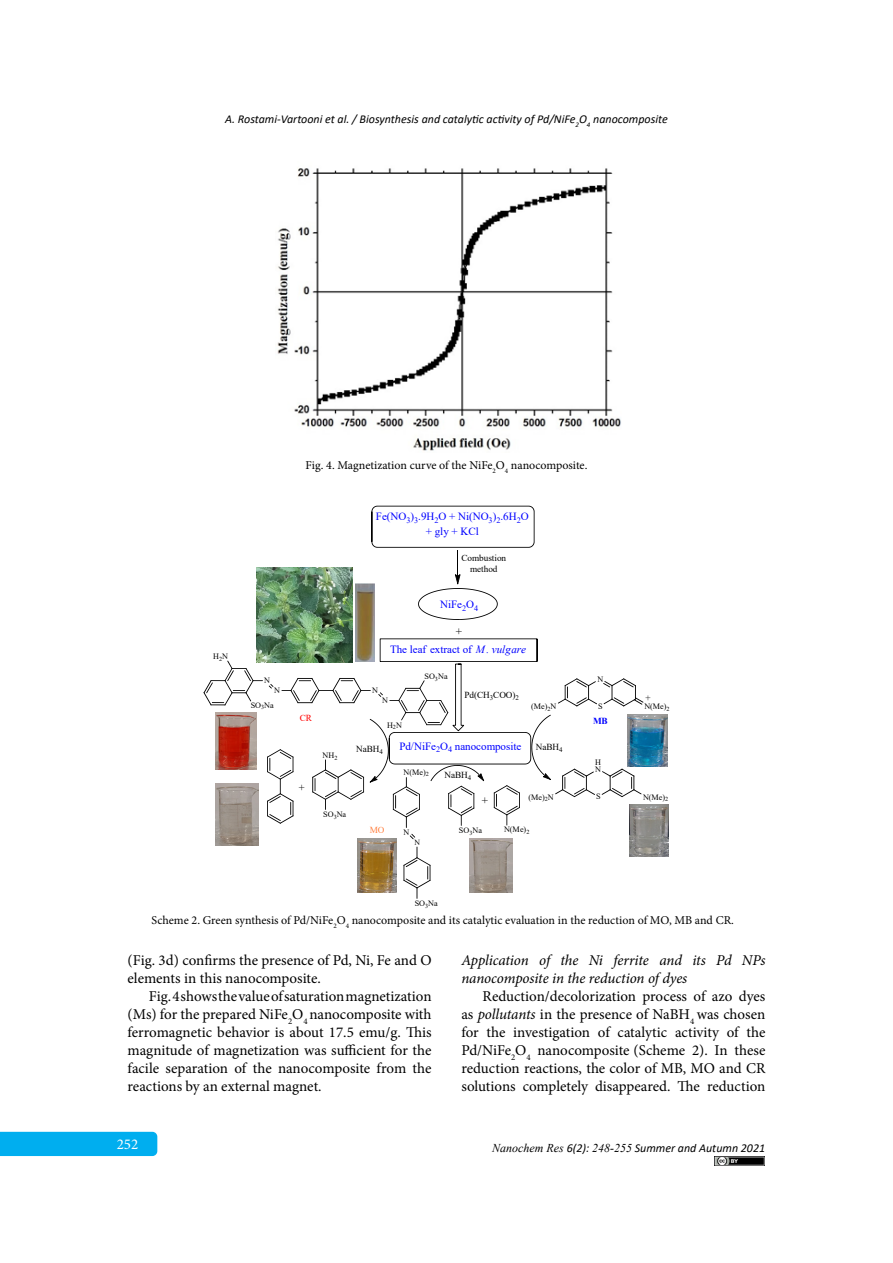
<style>
.page{position:relative;width:893px;height:1263px;background:#fff}
.page>*{position:absolute;margin:0;border:0;box-sizing:border-box;transform-origin:0 0}
.t1{font:15px/18px "Minion Pro";letter-spacing:-.005em;color:#000;text-align:justify}
.t2{font:italic 15px/18px "Minion Pro";letter-spacing:-.01em;color:#000}
.t3{font:15px "Minion Pro";color:#fff}
.t4{font:12px "Minion Pro";color:#000}
.t5{font:italic 12px "Calibri";color:#000}
.t6{font:11.1px/14.7px "Times New Roman";letter-spacing:-.005em;color:#00f;text-align:center}
.t7{font:11.1px "Times New Roman";color:#000}
.t8{font:10.35px "Times New Roman";color:#000}
.t9{font:9.15px/10.6px "Times New Roman";letter-spacing:-.005em;color:#000;text-align:center}
.t10{font:700 9.15px "Times New Roman";color:#00f}
.t11{font:9.15px "Times New Roman";color:#ff8040}
.t12{font:9.15px "Times New Roman";color:#f00}
.t13{font:8.25px/6.9px "Times New Roman";color:#000}
.t14{font:7.8px "Times New Roman";color:#000}
.t15{font:6.9px "Times New Roman";color:#000}
.s1{font-style:italic}
.s2{font-family:"Times New Roman"}
</style>
<div class="page">
<div style="left:0;top:1132px;width:157px;height:24px;background:#00aeef"></div>
<img style="left:714px;top:1156px;width:51px;height:9px">
<img style="left:277px;top:168px;width:344px;height:283px">
<img style="left:643px;top:714px;width:24px;height:52px">
<img style="left:629px;top:804px;width:40px;height:52px">
<img style="left:358px;top:838px;width:38px;height:54px">
<svg style="left:371px;top:506px;width:164px;height:114px"></svg>
<img style="left:355px;top:583px;width:20px;height:55px">
<img style="left:256px;top:567px;width:96px;height:71px">
<svg style="left:410px;top:834px;width:5px;height:5px"></svg>
<svg style="left:403px;top:847px;width:28px;height:52px"></svg>
<svg style="left:204px;top:638px;width:439px;height:190px"></svg>
<img style="left:215px;top:712px;width:42px;height:58px">
<img style="left:216px;top:784px;width:42px;height:62px">
<img style="left:470px;top:838px;width:43px;height:54px">
<p class="t5" style="left:225px;top:111px;width:444px">A. Rostami-Vartooni et al. / Biosynthesis and catalytic activity of Pd/NiFe<sub>2</sub>O<sub>4</sub> nanocomposite</p>
<p class="t4" style="left:306px;top:457px;width:283px">Fig. 4. Magnetization curve of the NiFe<sub>2</sub>O<sub>4</sub> nanocomposite.</p>
<p class="t6" style="left:376px;top:509px;width:154px">Fe(NO<sub>3</sub>)<sub>3</sub>.9H<sub>2</sub>O + Ni(NO<sub>3</sub>)<sub>2</sub>.6H<sub>2</sub>O + gly + KCl</p>
<p class="t9" style="left:461px;top:552px;width:46px">Combustion method</p>
<p class="t6" style="left:440px;top:597px;width:40px">NiFe<sub>2</sub>O<sub>4</sub></p>
<p class="t13" style="left:213px;top:653px;width:16px">H<sub>2</sub>N</p>
<p class="t7" style="left:456px;top:623px;width:8px">+</p>
<p class="t13" style="left:264px;top:677px;width:7px">N</p>
<p class="t6" style="left:390px;top:641px;width:138px">The leaf extract of <span class="s1">M . vulgare</span></p>
<p class="t13" style="left:424px;top:672px;width:25px">SO<sub>3</sub>Na</p>
<p class="t13" style="left:274px;top:687px;width:7px">N</p>
<p class="t13" style="left:372px;top:687px;width:7px">N</p>
<p class="t13" style="left:251px;top:701px;width:25px">SO<sub>3</sub>Na</p>
<p class="t12" style="left:300px;top:711px;width:14px">CR</p>
<p class="t13" style="left:382px;top:697px;width:7px">N</p>
<p class="t13" style="left:387px;top:721px;width:16px">H<sub>2</sub>N</p>
<p class="t9" style="left:464px;top:689px;width:56px">Pd(CH<sub>3</sub>COO)<sub>2</sub></p>
<p class="t13" style="left:531px;top:702px;width:27px">(Me)<sub>2</sub>N</p>
<p class="t8" style="left:299px;top:780px;width:7px">+</p>
<p class="t13" style="left:323px;top:751px;width:16px">NH<sub>2</sub></p>
<p class="t13" style="left:323px;top:810px;width:25px">SO<sub>3</sub>Na</p>
<p class="t6" style="left:399px;top:738px;width:124px">Pd/NiFe<sub>2</sub>O<sub>4</sub> nanocomposite</p>
<p class="t9" style="left:445px;top:769px;width:28px">NaBH<sub>4</sub></p>
<p class="t9" style="left:356px;top:743px;width:25px">NaBH</p>
<p class="t9" style="left:536px;top:741px;width:28px">NaBH<sub>4</sub></p>
<p class="t15" style="left:379px;top:747px;width:5px">4</p>
<p class="t13" style="left:404px;top:768px;width:27px">N(Me)<sub>2</sub></p>
<p class="t11" style="left:370px;top:823px;width:16px">MO</p>
<p class="t13" style="left:404px;top:828px;width:7px">N</p>
<p class="t14" style="left:414px;top:837px;width:7px">N</p>
<p class="t7" style="left:482px;top:792px;width:8px">+</p>
<p class="t13" style="left:528px;top:793px;width:27px">(Me)<sub>2</sub>N</p>
<p class="t13" style="left:459px;top:826px;width:25px">SO<sub>3</sub>Na</p>
<p class="t13" style="left:504px;top:826px;width:27px">N(Me)<sub>2</sub></p>
<p class="t13" style="left:415px;top:899px;width:25px">SO<sub>3</sub>Na</p>
<p class="t13" style="left:597px;top:675px;width:7px">N</p>
<p class="t13" style="left:598px;top:702px;width:6px">S</p>
<p class="t10" style="left:593px;top:714px;width:16px">MB</p>
<p class="t13" style="left:595px;top:759px;width:7px">H<br>N</p>
<p class="t13" style="left:596px;top:793px;width:6px">S</p>
<p class="t9" style="left:645px;top:692px;width:7px">+</p>
<p class="t13" style="left:644px;top:702px;width:27px">N(Me)<sub>2</sub></p>
<p class="t13" style="left:643px;top:793px;width:27px">N(Me)<sub>2</sub></p>
<p class="t4" style="left:152px;top:912px;width:584px">Scheme 2. Green synthesis of Pd/NiFe<sub>2</sub>O<sub>4</sub> nanocomposite and its catalytic evaluation in the reduction of MO, MB and CR.</p>
<p class="t1" style="left:128px;top:951px;width:305px">(Fig. 3d) confirms the presence of Pd, Ni, Fe and O elements in this nanocomposite.</p>
<p class="t1" style="left:128px;top:987px;width:306px;text-indent:21px">Fig. 4 shows the value of saturation magnetization (Ms) for the prepared NiFe<sub>2</sub>O<sub>4</sub> nanocomposite with ferromagnetic behavior is about 17.5 emu/g. This magnitude of magnetization was sufficient for the facile separation of the nanocomposite from the reactions by an external magnet.</p>
<p class="t3" style="left:117px;top:1134px;width:23px">252</p>
<p class="t2" style="left:461px;top:951px;width:306px">Application of the Ni ferrite and its Pd NPs nanocomposite in the reduction of dyes</p>
<p class="t1" style="left:461px;top:987px;width:306px;text-indent:21px">Reduction/decolorization process of azo dyes as <span class="s1">pollutants</span> in the presence of NaBH<sub>4</sub> was chosen for the investigation of catalytic activity of the Pd/NiFe<sub>2</sub>O<sub>4</sub> nanocomposite (Scheme 2). In these reduction reactions, the color of MB, MO and CR solutions completely disappeared. The reduction</p>
<p class="t5" style="left:492px;top:1140px;width:275px"><span class="s2">Nanochem Res</span> 6(2): <span class="s2">248-255</span> Summer and Autumn 2021</p>
</div>
